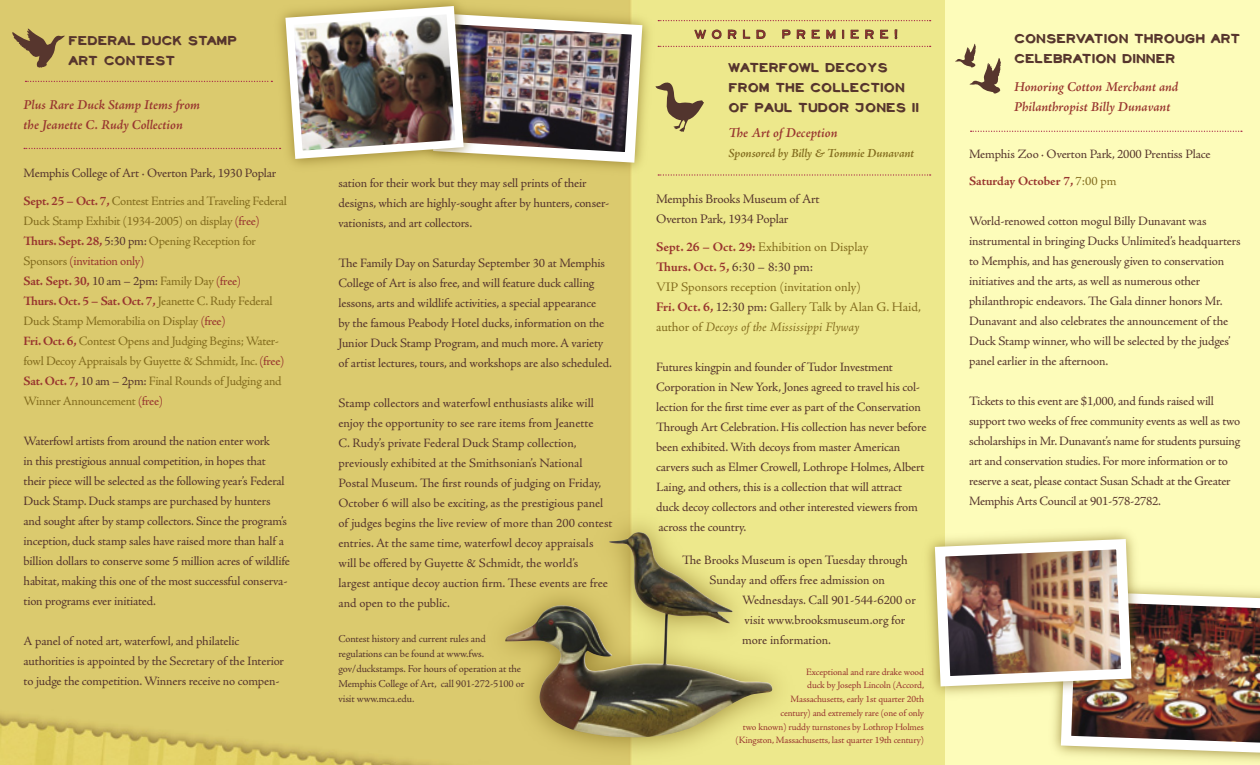
<style>
.page{position:relative;width:1260px;height:765px;background:#fff}
.page>*{position:absolute;margin:0;border:0;box-sizing:border-box;transform-origin:0 0}
.t1{font:italic 600 13.75px/20px "Adobe Jenson Pro";letter-spacing:-.005em;color:#98352f}
.t2{font:13.75px/20px "Neo Retro Shadow";color:#56352d}
.t3{font:13.75px "Neo Retro Fill";letter-spacing:.36em;color:#98352f}
.t4{font:13.12px/20px "Adobe Jenson Pro";letter-spacing:-.005em;color:#836c1e}
.t5{font:13.12px/20px "Adobe Jenson Pro";letter-spacing:-.015em;color:#56352d}
.t6{font:700 13.12px "Adobe Jenson Pro";letter-spacing:-.005em;color:#98352f}
.t7{font:12.88px "Adobe Jenson Pro";color:#56352d}
.t8{font:12.75px/20px "Adobe Jenson Pro";letter-spacing:-.015em;color:#56352d}
.t9{font:12.75px/20px "Adobe Jenson Pro";letter-spacing:-.025em;color:#836c1e}
.t10{font:700 12.75px "Adobe Jenson Pro";letter-spacing:-.005em;color:#98352f}
.t11{font:italic 600 12.5px "Adobe Jenson Pro";letter-spacing:-.015em;color:#836c1e}
.t12{font:10.62px/15px "Adobe Jenson Pro";letter-spacing:-.015em;color:#56352d}
.t13{font:9.75px/13.8px "Adobe Jenson Pro";letter-spacing:-.015em;color:#98352f;text-align:right}
.s1{font-weight:700;color:#98352f}
.s2{color:#98352f}
.s3{color:#56352d}
.s4{font-weight:400;color:#56352d}
.s5{font-weight:400;color:#836c1e}
.s6{font-weight:400}
.s7{font-style:italic}
</style>
<div class="page">
<img style="left:0;top:0;width:945px;height:765px">
<div style="left:945px;top:0;width:315px;height:765px;background:#fdfcba"></div>
<svg style="left:658px;top:174px;width:273px;height:2px"></svg>
<svg style="left:656px;top:83px;width:48px;height:49px;background:#bcaf6e"></svg>
<svg style="left:971px;top:131px;width:271px;height:1px"></svg>
<svg style="left:955px;top:44px;width:46px;height:50px"></svg>
<svg style="left:658px;top:18px;width:273px;height:29px;background:#ddd181"></svg>
<div style="left:481px;top:504px;width:317px;height:261px;background:#836c1e;opacity:.75"></div>
<img style="left:505px;top:532px;width:267px;height:206px">
<div style="left:922px;top:526px;width:223px;height:175px;background:#836c1e;opacity:.75"></div>
<img style="left:930px;top:534px;width:330px;height:225px">
<div style="left:420px;top:0;width:236px;height:177px;background:#836c1e;opacity:.75"></div>
<div style="left:271px;top:0;width:207px;height:173px;background:#dbca6e"></div>
<img style="left:12px;top:2px;width:636px;height:166px">
<p class="t2" style="left:69px;top:30px;width:170px">FEDERAL DUCK STAMP<br>ART CONTEST</p>
<p class="t1" style="left:24px;top:95px;width:178px">Plus Rare Duck Stamp Items from the Jeanette C. Rudy Collection</p>
<p class="t8" style="left:24px;top:164px;width:254px">Memphis College of Art · Overton Park, 1930 Poplar</p>
<p class="t9" style="left:24px;top:191px;width:265px"><span class="s1">Sept. 25 – Oct. 7,</span> Contest Entries and Traveling Federal<br>Duck Stamp Exhibit (1934-2005) on display <span class="s2">(free)</span></p>
<p class="t9" style="left:24px;top:231px;width:234px"><span class="s1">Thurs. Sept. 28,</span> <span class="s3">5:30 pm:</span> Opening Reception for<br>Sponsors <span class="s2">(invitation only)</span></p>
<p class="t10" style="left:24px;top:274px;width:219px">Sat. Sept. 30, <span class="s4">10 am – 2pm:</span> <span class="s5">Family Day</span> <span class="s6">(free)</span></p>
<p class="t9" style="left:24px;top:291px;width:250px"><span class="s1">Thurs. Oct. 5 – Sat. Oct. 7,</span> Jeanette C. Rudy Federal<br>Duck Stamp Memorabilia on Display <span class="s2">(free)</span></p>
<p class="t9" style="left:24px;top:331px;width:262px"><span class="s1">Fri. Oct. 6,</span> Contest Opens and Judging Begins; Water&shy;fowl Decoy Appraisals by Guyette &amp; Schmidt, Inc. <span class="s2">(free)</span></p>
<p class="t9" style="left:24px;top:371px;width:260px"><span class="s1">Sat. Oct. 7,</span> <span class="s3">10 am – 2pm:</span> Final Rounds of Judging and</p>
<p class="t9" style="left:24px;top:391px;width:141px">Winner Announcement <span class="s2">(free)</span></p>
<p class="t8" style="left:24px;top:431px;width:268px">Waterfowl artists from around the nation enter work<br>in this prestigious annual competition, in hopes that their piece will be selected as the following year’s Federal Duck Stamp. Duck stamps are purchased by hunters and sought after by stamp collectors. Since the program’s inception, duck stamp sales have raised more than half a billion dollars to conserve some 5 million acres of wildlife habitat, making this one of the most successful conserva&shy;tion programs ever initiated.</p>
<p class="t8" style="left:24px;top:631px;width:262px">A panel of noted art, waterfowl, and philatelic authorities is appointed by the Secretary of the Interior to judge the competition. Winners receive no compen-</p>
<p class="t8" style="left:339px;top:173px;width:272px">sation for their work but they may sell prints of their designs, which are highly-sought after by hunters, conser&shy;vationists, and art collectors.</p>
<p class="t8" style="left:339px;top:253px;width:275px">The Family Day on Saturday September 30 at Memphis College of Art is also free, and will feature duck calling lessons, arts and wildlife activities, a special appearance<br>by the famous Peabody Hotel ducks, information on the Junior Duck Stamp Program, and much more. A variety of artist lectures, tours, and workshops are also scheduled.</p>
<p class="t8" style="left:339px;top:393px;width:275px">Stamp collectors and waterfowl enthusiasts alike will enjoy the opportunity to see rare items from Jeanette<br>C. Rudy’s private Federal Duck Stamp collection, previously exhibited at the Smithsonian’s National Postal Museum. The first rounds of judging on Friday, October 6 will also be exciting, as the prestigious panel of judges begins the live review of more than 200 contest entries. At the same time, waterfowl decoy appraisals will be offered by Guyette &amp; Schmidt, the world’s largest antique decoy auction firm. These events are free and open to the public.</p>
<p class="t12" style="left:339px;top:631px;width:188px">Contest history and current rules and regulations can be found at www.fws. gov/duckstamps. For hours of operation at the Memphis College of Art, call 901-272-5100 or visit www.mca.edu.</p>
<p class="t3" style="left:695px;top:27px;width:205px">WORLD PREMIERE!</p>
<p class="t2" style="left:729px;top:57px;width:192px">WATERFOWL DECOYS<br>FROM THE COLLECTION<br>OF PAUL TUDOR JONES II</p>
<p class="t1" style="left:729px;top:124px;width:110px">The Art of Deception</p>
<p class="t11" style="left:729px;top:146px;width:187px">Sponsored by Billy &amp; Tommie Dunavant</p>
<p class="t5" style="left:656px;top:190px;width:165px">Memphis Brooks Museum of Art<br>Overton Park, 1934 Poplar</p>
<p class="t4" style="left:656px;top:237px;width:214px"><span class="s1">Sept. 26 – Oct. 29:</span> Exhibition on Display</p>
<p class="t6" style="left:656px;top:259px;width:159px">Thurs. Oct. 5, <span class="s4">6:30 – 8:30 pm:</span></p>
<p class="t4" style="left:656px;top:277px;width:206px">VIP Sponsors reception (invitation only)</p>
<p class="t4" style="left:656px;top:297px;width:267px"><span class="s1">Fri. Oct. 6,</span> <span class="s3">12:30 pm:</span> Gallery Talk by Alan G. Haid, author of <span class="s7">Decoys of the Mississippi Flyway</span></p>
<p class="t8" style="left:656px;top:357px;width:272px">Futures kingpin and founder of Tudor Investment Corporation in New York, Jones agreed to travel his col&shy;lection for the first time ever as part of the Conservation Through Art Celebration. His collection has never before been exhibited. With decoys from master American carvers such as Elmer Crowell, Lothrope Holmes, Albert Laing, and others, this is a collection that will attract duck decoy collectors and other interested viewers from across the country.</p>
<p class="t7" style="left:682px;top:553px;width:227px">The Brooks Museum is open Tuesday through</p>
<p class="t7" style="left:710px;top:573px;width:177px">Sunday and offers free admission on</p>
<p class="t7" style="left:742px;top:593px;width:175px">Wednesdays. Call 901-544-6200 or</p>
<p class="t7" style="left:745px;top:613px;width:162px">visit www.brooksmuseum.org for</p>
<p class="t7" style="left:742px;top:633px;width:91px">more information.</p>
<p class="t13" style="left:736px;top:665px;width:190px">Exceptional and rare drake wood<br>duck by Joseph Lincoln (Accord,<br>Massachusetts, early 1st quarter 20th<br>century) and extremely rare (one of only<br>two known) ruddy turnstones by Lothrop Holmes (Kingston, Massachusetts, last quarter 19th century)</p>
<p class="t2" style="left:1014px;top:28px;width:228px">CONSERVATION THROUGH ART<br>CELEBRATION DINNER</p>
<p class="t1" style="left:1014px;top:78px;width:166px">Honoring Cotton Merchant and<br>Philanthropist Billy Dunavant</p>
<p class="t8" style="left:969px;top:144px;width:243px">Memphis Zoo · Overton Park, 2000 Prentiss Place</p>
<p class="t10" style="left:969px;top:174px;width:149px">Saturday October 7, <span class="s5">7:00 pm</span></p>
<p class="t8" style="left:969px;top:211px;width:273px">World-renowed cotton mogul Billy Dunavant was instrumental in bringing Ducks Unlimited’s headquarters to Memphis, and has generously given to conservation initiatives and the arts, as well as numerous other philanthropic endeavors. The Gala dinner honors Mr.<br>Dunavant and also celebrates the announcement of the Duck Stamp winner, who will be selected by the judges’ panel earlier in the afternoon.</p>
<p class="t8" style="left:969px;top:391px;width:273px">Tickets to this event are $1,000, and funds raised will support two weeks of free community events as well as two scholarships in Mr. Dunavant’s name for students pursuing art and conservation studies. For more information or to reserve a seat, please contact Susan Schadt at the Greater Memphis Arts Council at 901-578-2782.</p>
</div>
